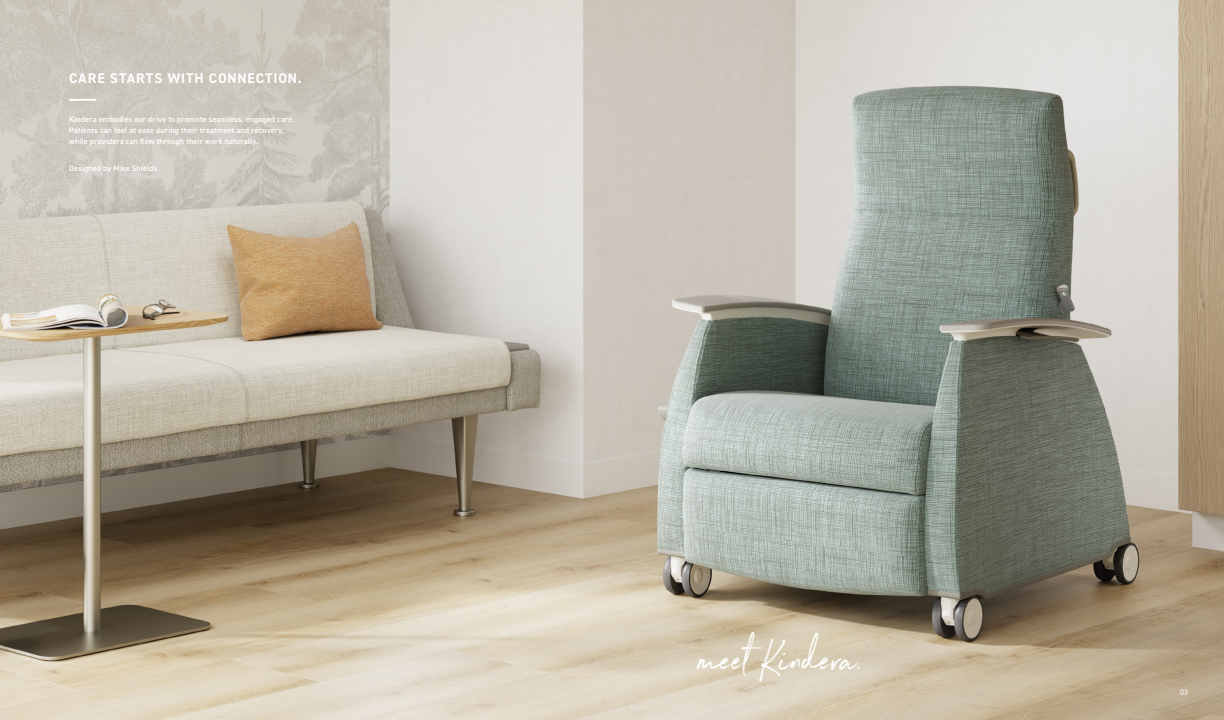
<style>
.page{position:relative;width:1224px;height:720px;background:#fff}
.page>*{position:absolute;margin:0;border:0;box-sizing:border-box;transform-origin:0 0}
.t1{font:45px "Northwell";color:#fff}
.t2{font:700 14px "DIN2014";letter-spacing:.065em;color:#fff}
.t3{font:600 8px/11px "DIN2014";letter-spacing:.02em;color:#fff}
.t4{font:8px "DIN2014";color:#fff}
</style>
<div class="page">
<img style="left:0;top:0;width:1224px;height:720px">
<svg style="left:0;top:0;width:390px;height:248px;fill:#ccc7be"></svg>
<hr style="left:69px;top:99px;width:27px;height:2px;background:#fff">
<h2 class="t2" style="left:69px;top:69px;width:234px">CARE STARTS WITH CONNECTION.</h2>
<p class="t3" style="left:69px;top:114px;width:227px">Kindera embodies our drive to promote seamless, engaged care.<br>Patients can feel at ease during their treatment and recovery, while providers can flow through their work naturally.</p>
<p class="t3" style="left:69px;top:162px;width:90px">Designed by Mike Shields</p>
<h1 class="t1" style="left:700px;top:627px;width:163px">meet Kindera.</h1>
<p class="t4" style="left:1180px;top:687px;width:9px">03</p>
</div>
